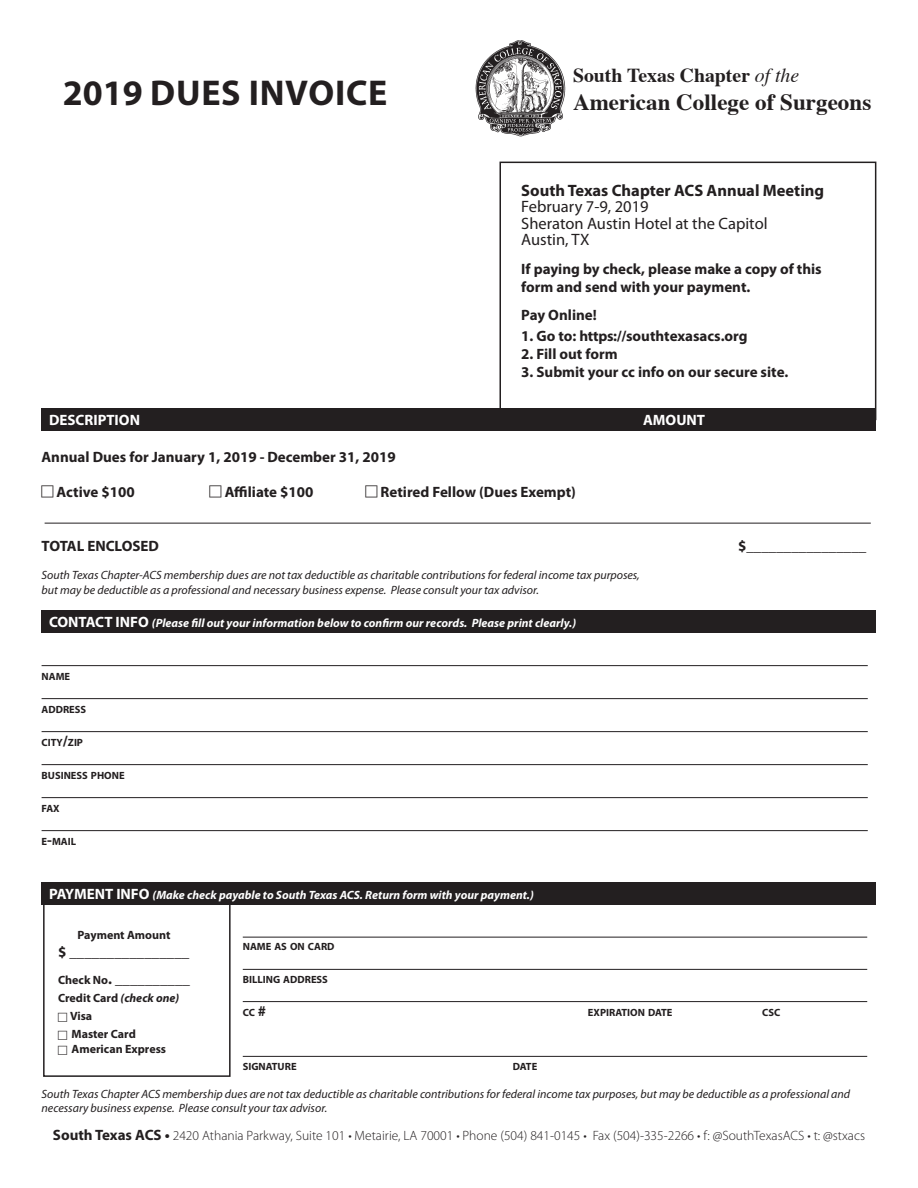
<style>
.page{position:relative;width:918px;height:1188px;background:#fff}
.page>*{position:absolute;margin:0;border:0;box-sizing:border-box;transform-origin:0 0}
.t1{font:700 36px "Myriad Pro";letter-spacing:.02em;color:#231f20}
.t2{font:700 23.1px "Times";color:#231f20}
.t3{font:700 19.8px "Times";color:#231f20}
.t4{font:16.5px "Myriad Pro";color:#231f20}
.t5{font:700 16.5px "Myriad Pro";color:#231f20}
.t6{font:700 15px/18px "Myriad Pro";color:#231f20}
.t7{font:700 15px "Myriad Pro";color:#fff}
.t8{font:300 13.5px "Myriad Pro";color:#231f20}
.t9{font:italic 12px/14.4px "Myriad Pro";color:#231f20}
.t10{font:italic 700 12px "Myriad Pro";color:#fff}
.t11{font:700 12px/18px "Myriad Pro";color:#231f20}
.t12{font:700 10.5px "Myriad Pro";color:#231f20}
.s1{font-weight:400;font-style:italic}
.s2{font-style:normal;font-size:15px}
.s3{font-size:15px}
.s4{font-size:12px}
.s5{font-style:italic}
.s6{font-weight:700;font-size:15px}
</style>
<div class="page">
<div style="left:500px;top:162px;width:376px;height:258px;border:2px solid #231f20"></div>
<div style="left:43px;top:904px;width:188px;height:173px;border:2px solid #231f20"></div>
<div style="left:42px;top:408px;width:834px;height:22px;background:#231f20"></div>
<hr style="left:45px;top:523px;width:826px;height:1px;background:#231f20">
<div style="left:42px;top:610px;width:834px;height:23px;background:#231f20"></div>
<hr style="left:42px;top:665px;width:826px;height:1px;background:#231f20">
<hr style="left:42px;top:698px;width:826px;height:1px;background:#231f20">
<hr style="left:42px;top:731px;width:826px;height:1px;background:#231f20">
<hr style="left:42px;top:764px;width:826px;height:1px;background:#231f20">
<hr style="left:42px;top:797px;width:826px;height:1px;background:#231f20">
<hr style="left:42px;top:830px;width:826px;height:1px;background:#231f20">
<div style="left:42px;top:882px;width:834px;height:22px;background:#231f20"></div>
<hr style="left:243px;top:937px;width:624px;height:1px;background:#231f20">
<hr style="left:243px;top:969px;width:624px;height:1px;background:#231f20">
<hr style="left:243px;top:1001px;width:624px;height:1px;background:#231f20">
<hr style="left:243px;top:1056px;width:624px;height:1px;background:#231f20">
<img style="left:475px;top:40px;width:91px;height:97px">
<p class="t1" style="left:63px;top:72px;width:326px">2019 DUES INVOICE</p>
<p class="t3" style="left:573px;top:56px;width:228px">South Texas Chapter <span class="s1">of the</span></p>
<p class="t2" style="left:573px;top:80px;width:300px">American College of Surgeons</p>
<p class="t5" style="left:521px;top:181px;width:304px">South Texas Chapter ACS Annual Meeting</p>
<p class="t4" style="left:521px;top:198px;width:129px">February 7-9, 2019</p>
<p class="t4" style="left:521px;top:214px;width:248px">Sheraton Austin Hotel at the Capitol</p>
<p class="t4" style="left:521px;top:231px;width:70px">Austin, TX</p>
<p class="t6" style="left:521px;top:260px;width:302px">If paying by check, please make a copy of this form and send with your payment.</p>
<p class="t6" style="left:521px;top:306px;width:77px">Pay Online!</p>
<p class="t6" style="left:521px;top:327px;width:228px">1. Go to: https://southtexasacs.org</p>
<p class="t6" style="left:521px;top:345px;width:98px">2. Fill out form</p>
<p class="t6" style="left:521px;top:363px;width:269px">3. Submit your cc info on our secure site.</p>
<p class="t7" style="left:49px;top:411px;width:92px">DESCRIPTION</p>
<p class="t7" style="left:643px;top:411px;width:64px">AMOUNT</p>
<p class="t6" style="left:42px;top:448px;width:356px">Annual Dues for January 1, 2019 - December 31, 2019</p>
<p class="t6" style="left:57px;top:483px;width:80px">Active $100</p>
<p class="t6" style="left:225px;top:483px;width:90px">Affiliate $100</p>
<p class="t6" style="left:381px;top:483px;width:197px">Retired Fellow (Dues Exempt)</p>
<p class="t6" style="left:42px;top:537px;width:119px">TOTAL ENCLOSED</p>
<p class="t6" style="left:738px;top:537px;width:130px">$________________</p>
<p class="t9" style="left:42px;top:568px;width:600px">South Texas Chapter-ACS membership dues are not tax deductible as charitable contributions for federal income tax purposes,</p>
<p class="t9" style="left:42px;top:583px;width:499px">but may be deductible as a professional and necessary business expense. Please consult your tax advisor.</p>
<p class="t10" style="left:49px;top:617px;width:529px"><span class="s2">CONTACT INFO</span> (Please fill out your information below to confirm our records. Please print clearly.)</p>
<p class="t12" style="left:42px;top:670px;width:30px">NAME</p>
<p class="t12" style="left:42px;top:703px;width:46px">ADDRESS</p>
<p class="t12" style="left:42px;top:736px;width:43px">CITY<span class="s3">/</span>ZIP</p>
<p class="t12" style="left:42px;top:769px;width:85px">BUSINESS PHONE</p>
<p class="t12" style="left:42px;top:802px;width:19px">FAX</p>
<p class="t12" style="left:42px;top:835px;width:36px">E<span class="s3">-</span>MAIL</p>
<p class="t10" style="left:49px;top:888px;width:486px"><span class="s2">PAYMENT INFO</span> (Make check payable to South Texas ACS. Return form with your payment.)</p>
<p class="t11" style="left:77px;top:926px;width:95px">Payment Amount</p>
<p class="t6" style="left:58px;top:943px;width:133px">$ ________________</p>
<p class="t6" style="left:58px;top:970px;width:133px"><span class="s4">Check No</span>. __________</p>
<p class="t11" style="left:70px;top:989px;width:111px;text-indent:-12px">Credit Card <span class="s5">(check one)<br></span>Visa</p>
<p class="t11" style="left:72px;top:1025px;width:66px">Master Card</p>
<p class="t11" style="left:72px;top:1040px;width:96px">American Express</p>
<p class="t12" style="left:243px;top:941px;width:93px">NAME AS ON CARD</p>
<p class="t12" style="left:243px;top:974px;width:87px">BILLING ADDRESS</p>
<p class="t12" style="left:243px;top:1007px;width:25px">CC <span class="s3">#</span></p>
<p class="t12" style="left:588px;top:1007px;width:86px">EXPIRATION DATE</p>
<p class="t12" style="left:762px;top:1007px;width:20px">CSC</p>
<p class="t12" style="left:243px;top:1061px;width:55px">SIGNATURE</p>
<p class="t12" style="left:513px;top:1061px;width:26px">DATE</p>
<p class="t9" style="left:42px;top:1087px;width:810px">South Texas Chapter ACS membership dues are not tax deductible as charitable contributions for federal income tax purposes, but may be deductible as a professional and necessary business expense. Please consult your tax advisor.</p>
<p class="t8" style="left:53px;top:1128px;width:814px"><span class="s6">South Texas ACS •</span> 2420 Athania Parkway, Suite 101 • Metairie, LA 70001 • Phone (504) 841-0145 • Fax (504)-335-2266 • f: @SouthTexasACS • t: @stxacs</p>
</div>
